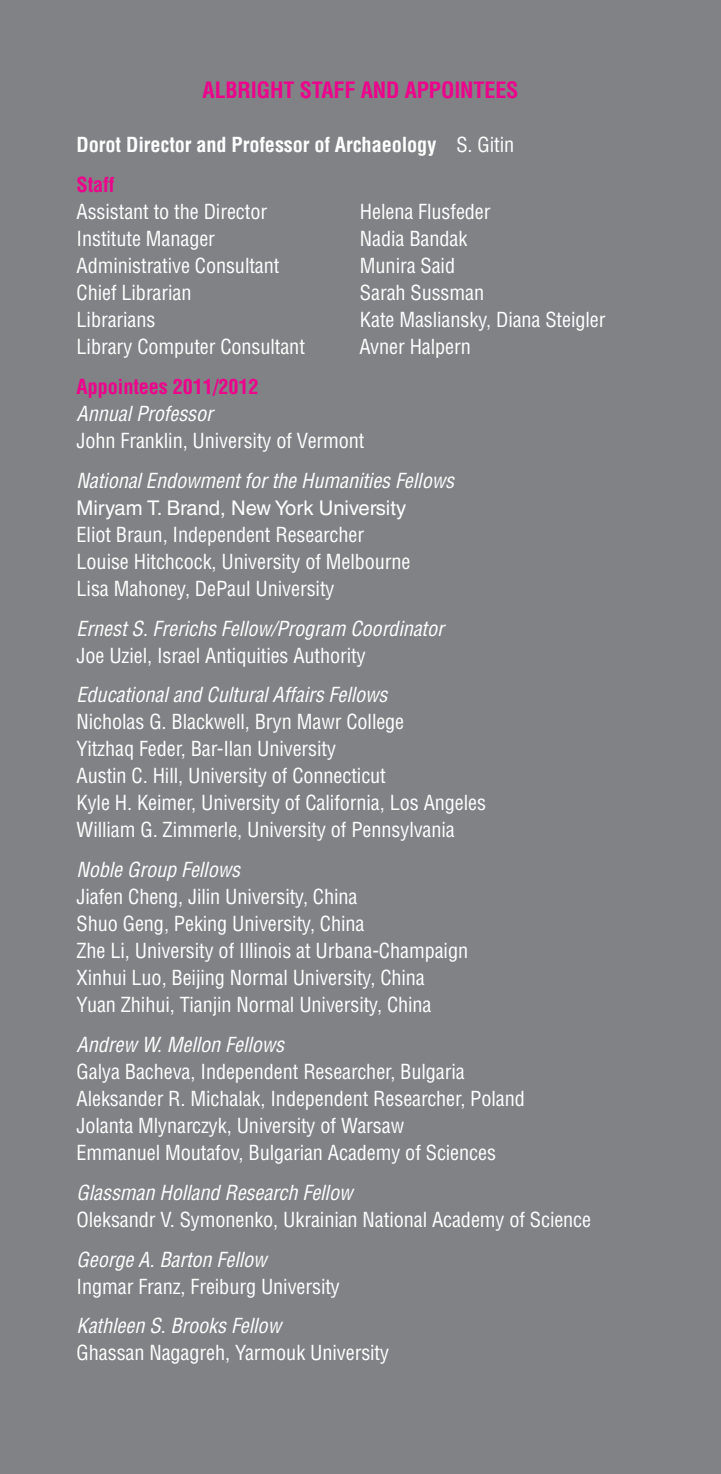
<style>
.page{position:relative;width:721px;height:1474px;background:#808285}
.page>*{position:absolute;margin:0;border:0;box-sizing:border-box;transform-origin:0 0}
.t1{font:700 condensed 22.05px "Helvetica LT Std";letter-spacing:-.005em;color:#ed028c}
.t2{font:condensed 20.25px/27px "Helvetica LT Std";letter-spacing:-.005em;color:#fff}
.t3{font:italic condensed 20.25px "Helvetica LT Std";letter-spacing:-.005em;color:#fff}
.t4{font:700 condensed 20.25px/39.8px "Helvetica LT Std";letter-spacing:-.005em;color:#fff}
.t5{font:20.25px "Helvetica LT Std";letter-spacing:-.005em;color:#fff}
.t6{font:700 condensed 20.25px "Helvetica LT Std";letter-spacing:-.005em;color:#ed028c}
.s1{font-weight:400}
.s2{color:#ed028c}
</style>
<div class="page">
<p class="t1" style="left:203px;top:76px;width:317px">ALBRIGHT STAFF AND APPOINTEES</p>
<p class="t4" style="left:77px;top:125px;width:439px">Dorot Director and Professor of Archaeology <span class="s1">S. Gitin<br></span><span class="s2">Staff</span></p>
<p class="t2" style="left:77px;top:198px;width:192px">Assistant to the Director</p>
<p class="t2" style="left:360px;top:198px;width:132px">Helena Flusfeder</p>
<p class="t2" style="left:77px;top:225px;width:140px">Institute Manager</p>
<p class="t2" style="left:360px;top:225px;width:109px">Nadia Bandak</p>
<p class="t2" style="left:77px;top:252px;width:204px">Administrative Consultant</p>
<p class="t2" style="left:360px;top:252px;width:97px">Munira Said</p>
<p class="t2" style="left:77px;top:279px;width:116px">Chief Librarian</p>
<p class="t2" style="left:360px;top:279px;width:126px">Sarah Sussman</p>
<p class="t2" style="left:77px;top:306px;width:80px">Librarians</p>
<p class="t2" style="left:360px;top:306px;width:247px">Kate Masliansky, Diana Steigler</p>
<p class="t2" style="left:77px;top:333px;width:230px">Library Computer Consultant</p>
<p class="t2" style="left:359px;top:333px;width:113px">Avner Halpern</p>
<p class="t6" style="left:77px;top:374px;width:184px">Appointees 2011/2012</p>
<p class="t3" style="left:77px;top:401px;width:138px">Annual Professor</p>
<p class="t2" style="left:77px;top:427px;width:289px">John Franklin, University of Vermont</p>
<p class="t3" style="left:77px;top:468px;width:379px">National Endowment for the Humanities Fellows</p>
<p class="t5" style="left:77px;top:496px;width:331px">Miryam T. Brand, New York University</p>
<p class="t2" style="left:77px;top:521px;width:335px">Eliot Braun, Independent Researcher<br>Louise Hitchcock, University of Melbourne<br>Lisa Mahoney, DePaul University</p>
<p class="t3" style="left:77px;top:615px;width:369px">Ernest S. Frerichs Fellow/Program Coordinator</p>
<p class="t2" style="left:77px;top:641px;width:291px">Joe Uziel, Israel Antiquities Authority</p>
<p class="t3" style="left:77px;top:682px;width:312px">Educational and Cultural Affairs Fellows</p>
<p class="t2" style="left:77px;top:708px;width:411px">Nicholas G. Blackwell, Bryn Mawr College<br>Yitzhaq Feder, Bar-Ilan University<br>Austin C. Hill, University of Connecticut<br>Kyle H. Keimer, University of California, Los Angeles William G. Zimmerle, University of Pennsylvania</p>
<p class="t3" style="left:77px;top:857px;width:165px">Noble Group Fellows</p>
<p class="t2" style="left:77px;top:883px;width:393px">Jiafen Cheng, Jilin University, China<br>Shuo Geng, Peking University, China<br>Zhe Li, University of Illinois at Urbana-Champaign Xinhui Luo, Beijing Normal University, China Yuan Zhihui, Tianjin Normal University, China</p>
<p class="t3" style="left:77px;top:1032px;width:209px">Andrew W. Mellon Fellows</p>
<p class="t2" style="left:77px;top:1058px;width:450px">Galya Bacheva, Independent Researcher, Bulgaria Aleksander R. Michalak, Independent Researcher, Poland Jolanta Mlynarczyk, University of Warsaw<br>Emmanuel Moutafov, Bulgarian Academy of Sciences</p>
<p class="t3" style="left:77px;top:1179px;width:277px">Glassman Holland Research Fellow</p>
<p class="t2" style="left:77px;top:1205px;width:516px">Oleksandr V. Symonenko, Ukrainian National Academy of Science</p>
<p class="t3" style="left:77px;top:1246px;width:192px">George A. Barton Fellow</p>
<p class="t2" style="left:77px;top:1272px;width:265px">Ingmar Franz, Freiburg University</p>
<p class="t3" style="left:77px;top:1313px;width:206px">Kathleen S. Brooks Fellow</p>
<p class="t2" style="left:77px;top:1339px;width:314px">Ghassan Nagagreh, Yarmouk University</p>
</div>
